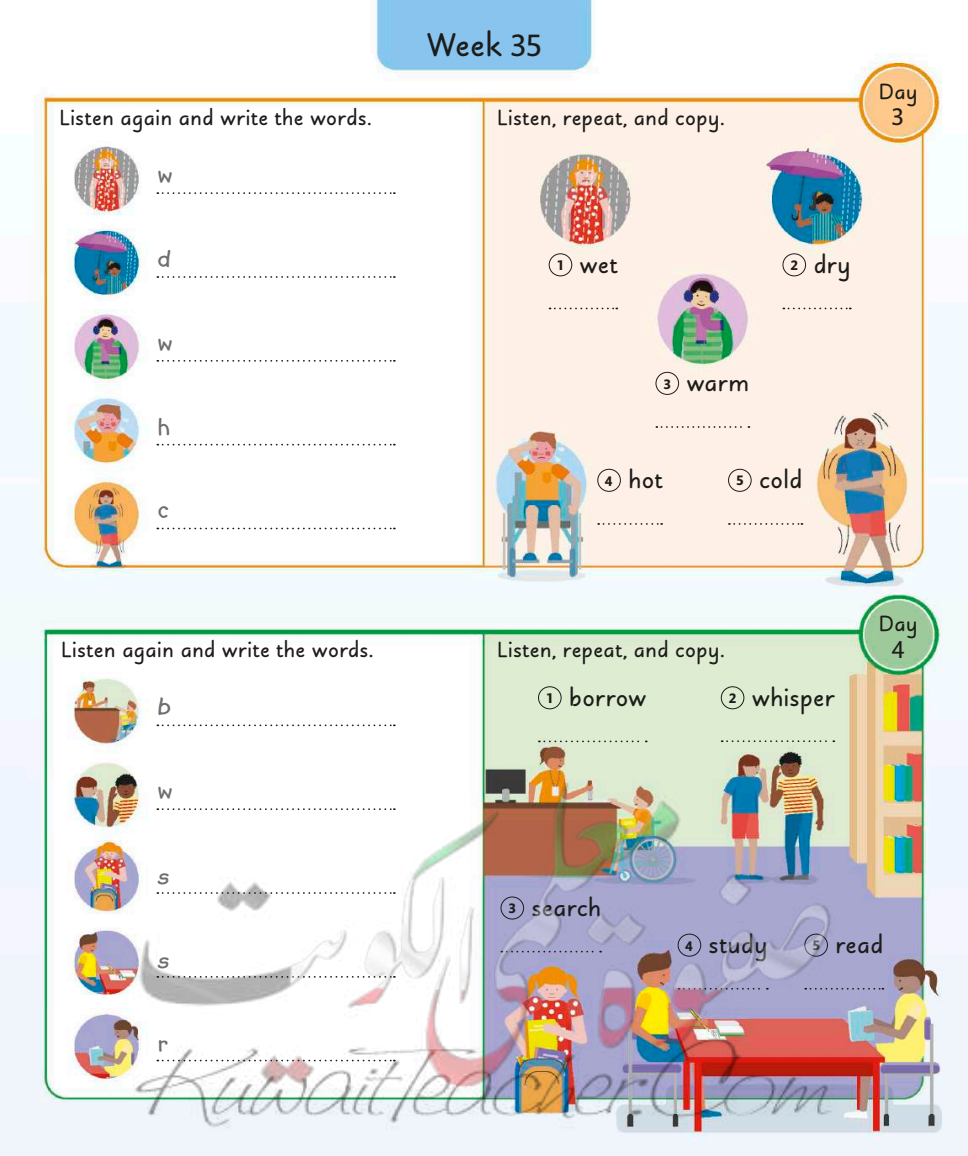
<style>
.page{position:relative;width:968px;height:1156px;background:#fff}
.page>*{position:absolute;margin:0;border:0;box-sizing:border-box;transform-origin:0 0}
.t1{font:900 36.75px "Julius Primary Std";color:#1c1c1a}
.t2{font:900 28px "Julius Primary Std";letter-spacing:.005em;color:#1c1c1a}
.t3{font:700 28px "Kidprint MT Pro";color:#6e6e6e}
.t4{font:900 24.5px "Julius Primary Std";letter-spacing:.005em;color:#1c1c1a}
.t5{font:600 24.5px "Mundo Sans Pro";color:#1c1c1a}
.s1{font-family:"Mundo Sans Pro";font-weight:600;font-size:31.5px}
.s2{font-family:"Mundo Sans Pro";font-weight:700;font-size:14px}
</style>
<div class="page">
<img style="left:0;top:0;width:967px;height:1156px">
<svg style="left:549px;top:308px;width:68px;height:1px"></svg>
<div style="left:548px;top:253px;width:24px;height:23px;border:1px solid #1c1c1a;border-radius:50%"></div>
<svg style="left:783px;top:308px;width:67px;height:1px"></svg>
<div style="left:782px;top:253px;width:24px;height:23px;border:1px solid #1c1c1a;border-radius:50%"></div>
<svg style="left:656px;top:426px;width:93px;height:2px"></svg>
<div style="left:655px;top:372px;width:24px;height:23px;border:1px solid #1c1c1a;border-radius:50%"></div>
<svg style="left:728px;top:523px;width:74px;height:2px"></svg>
<div style="left:728px;top:469px;width:23px;height:23px;border:1px solid #1c1c1a;border-radius:50%"></div>
<svg style="left:598px;top:523px;width:64px;height:2px"></svg>
<div style="left:597px;top:469px;width:23px;height:23px;border:1px solid #1c1c1a;border-radius:50%"></div>
<svg style="left:539px;top:740px;width:107px;height:2px"></svg>
<div style="left:538px;top:686px;width:23px;height:23px;border:1px solid #1c1c1a;border-radius:50%"></div>
<svg style="left:721px;top:740px;width:113px;height:2px"></svg>
<div style="left:720px;top:686px;width:24px;height:23px;border:1px solid #1c1c1a;border-radius:50%"></div>
<svg style="left:834px;top:988px;width:49px;height:2px"></svg>
<svg style="left:157px;top:192px;width:238px;height:2px"></svg>
<svg style="left:157px;top:276px;width:238px;height:2px"></svg>
<svg style="left:157px;top:444px;width:238px;height:1px"></svg>
<svg style="left:157px;top:360px;width:238px;height:2px"></svg>
<svg style="left:157px;top:528px;width:238px;height:1px"></svg>
<svg style="left:157px;top:724px;width:238px;height:2px"></svg>
<img style="left:134px;top:780px;width:700px;height:350px">
<p class="t4" style="left:60px;top:104px;width:313px">Listen again and write the words.</p>
<p class="t3" style="left:158px;top:160px;width:16px">w</p>
<p class="t3" style="left:158px;top:244px;width:14px">d</p>
<p class="t3" style="left:158px;top:328px;width:16px">w</p>
<p class="t3" style="left:158px;top:411px;width:14px">h</p>
<p class="t3" style="left:158px;top:495px;width:12px">c</p>
<p class="t4" style="left:61px;top:637px;width:313px">Listen again and write the words.</p>
<p class="t3" style="left:158px;top:692px;width:14px">b</p>
<p class="t3" style="left:158px;top:776px;width:16px">w</p>
<p class="t3" style="left:158px;top:859px;width:12px">s</p>
<p class="t3" style="left:158px;top:943px;width:12px">s</p>
<p class="t3" style="left:158px;top:1027px;width:12px">r</p>
<h1 class="t1" style="left:425px;top:25px;width:118px">Week <span class="s1">35</span></h1>
<p class="t4" style="left:497px;top:104px;width:228px">Listen, repeat, and copy.</p>
<p class="t4" style="left:878px;top:79px;width:40px">Day</p>
<p class="t5" style="left:891px;top:101px;width:14px">3</p>
<p class="t2" style="left:556px;top:249px;width:62px"><span class="s2">1</span> wet</p>
<p class="t2" style="left:790px;top:249px;width:62px"><span class="s2">2</span> dry</p>
<p class="t2" style="left:663px;top:368px;width:87px"><span class="s2">3</span> warm</p>
<p class="t2" style="left:605px;top:465px;width:59px"><span class="s2">4</span> hot</p>
<p class="t2" style="left:736px;top:465px;width:68px"><span class="s2">5</span> cold</p>
<p class="t4" style="left:497px;top:637px;width:228px">Listen, repeat, and copy.</p>
<p class="t2" style="left:546px;top:682px;width:102px"><span class="s2">1</span> borrow</p>
<p class="t2" style="left:728px;top:682px;width:107px"><span class="s2">2</span> whisper</p>
<p class="t4" style="left:878px;top:611px;width:40px">Day</p>
<p class="t5" style="left:891px;top:633px;width:14px">4</p>
<p class="t2" style="left:508px;top:892px;width:94px"><span class="s2">3</span> search</p>
<p class="t2" style="left:685px;top:930px;width:84px"><span class="s2">4</span> study</p>
<p class="t2" style="left:812px;top:930px;width:72px"><span class="s2">5</span> read</p>
</div>
